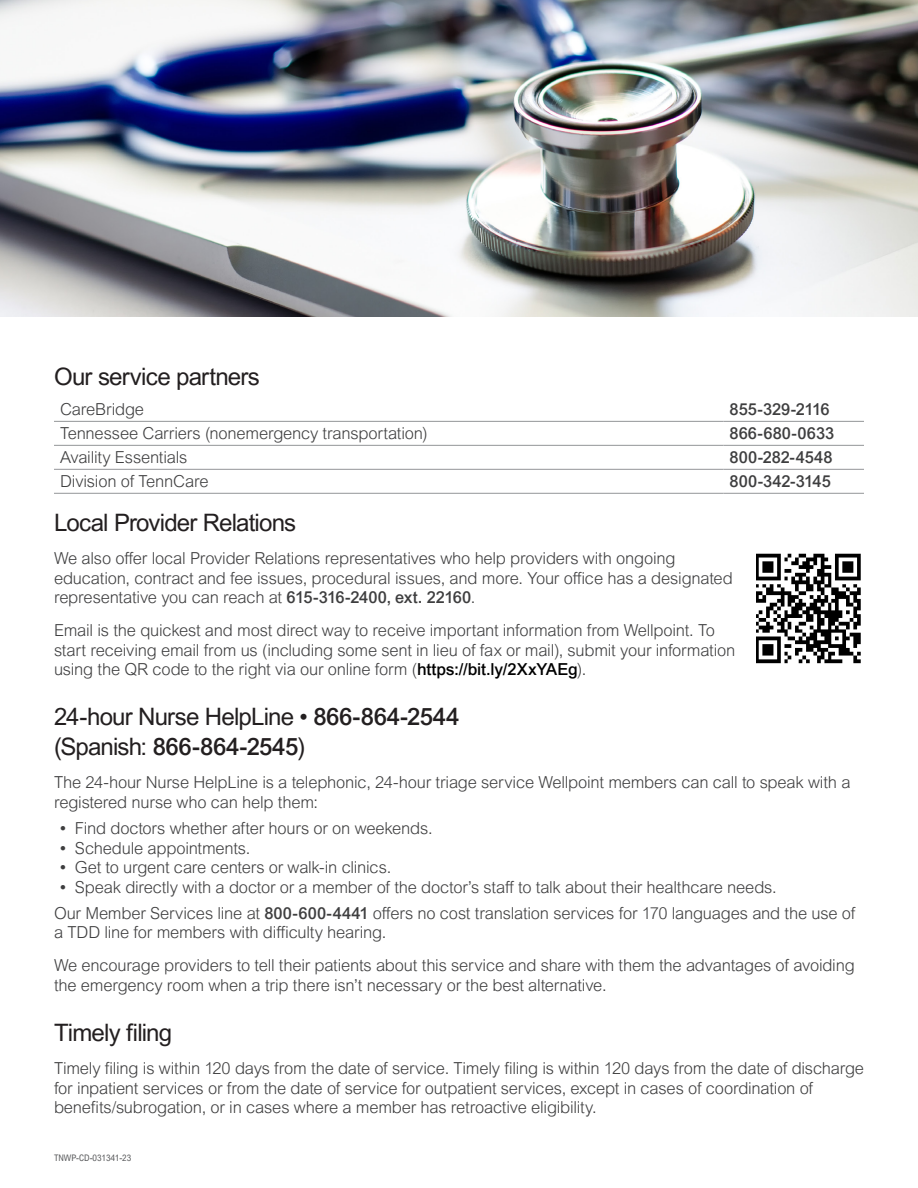
<style>
.page{position:relative;width:918px;height:1188px;background:#fff}
.page>*{position:absolute;margin:0;border:0;box-sizing:border-box;transform-origin:0 0}
.PR_Section_Headline{font:24px/30px "Arial MT Pro";letter-spacing:-.035em;color:#231f20}
.PR_Body_Copy{font:300 16.5px/19.5px "Arial MT Pro";letter-spacing:-.01em;color:#3e3e3f}
.PR_Body_Copy-2{font:500 16.5px "Arial MT Pro";color:#3e3e3f}
.PR_Disclosure{font:condensed 9px "Arial MT Pro";letter-spacing:-.005em;color:#57585a}
.s1{font-weight:500}
.s2{font-weight:500;color:#000}
</style>
<div class="page">
<hr style="left:54px;top:421px;width:670px;height:1px;background:#939598">
<hr style="left:724px;top:421px;width:140px;height:1px;background:#939598">
<hr style="left:54px;top:445px;width:670px;height:1px;background:#939598">
<hr style="left:724px;top:445px;width:140px;height:1px;background:#939598">
<hr style="left:54px;top:493px;width:670px;height:1px;background:#939598">
<hr style="left:724px;top:493px;width:140px;height:1px;background:#939598">
<hr style="left:54px;top:469px;width:670px;height:1px;background:#939598">
<hr style="left:724px;top:469px;width:140px;height:1px;background:#939598">
<img style="left:756px;top:554px;width:105px;height:110px">
<img style="left:0;top:0;width:918px;height:316px">
<p class="PR_Section_Headline" style="left:54px;top:362px;width:207px">Our service partners</p>
<p class="PR_Body_Copy" style="left:60px;top:400px;width:86px">CareBridge</p>
<p class="PR_Body_Copy-2" style="left:730px;top:400px;width:102px">855-329-2116</p>
<p class="PR_Body_Copy" style="left:60px;top:424px;width:369px">Tennessee Carriers (nonemergency transportation)</p>
<p class="PR_Body_Copy-2" style="left:730px;top:424px;width:106px">866-680-0633</p>
<p class="PR_Body_Copy" style="left:60px;top:448px;width:129px">Availity Essentials</p>
<p class="PR_Body_Copy-2" style="left:730px;top:448px;width:104px">800-282-4548</p>
<p class="PR_Body_Copy" style="left:60px;top:472px;width:150px">Division of TennCare</p>
<p class="PR_Body_Copy-2" style="left:730px;top:472px;width:103px">800-342-3145</p>
<p class="PR_Section_Headline" style="left:54px;top:509px;width:244px">Local Provider Relations</p>
<p class="PR_Body_Copy" style="left:54px;top:549px;width:680px">We also offer local Provider Relations representatives who help providers with ongoing education, contract and fee issues, procedural issues, and more. Your office has a designated representative you can reach at <span class="s1">615-316-2400, ext. 22160</span>.</p>
<p class="PR_Body_Copy" style="left:54px;top:621px;width:683px">Email is the quickest and most direct way to receive important information from Wellpoint. To start receiving email from us (including some sent in lieu of fax or mail), submit your information using the QR code to the right via our online form (<span class="s2">https://bit.ly/2XxYAEg</span>).</p>
<p class="PR_Section_Headline" style="left:54px;top:703px;width:407px">24-hour Nurse HelpLine • <span class="s1">866-864-2544 </span>(Spanish: <span class="s1">866-864-2545</span>)</p>
<p class="PR_Body_Copy" style="left:54px;top:774px;width:798px">The 24-hour Nurse HelpLine is a telephonic, 24-hour triage service Wellpoint members can call to speak with a registered nurse who can help them:</p>
<p class="PR_Body_Copy" style="left:60px;top:819px;width:374px"><span class="s1">•</span> Find doctors whether after hours or on weekends.</p>
<p class="PR_Body_Copy" style="left:60px;top:839px;width:192px"><span class="s1">•</span> Schedule appointments.</p>
<p class="PR_Body_Copy" style="left:60px;top:858px;width:333px"><span class="s1">•</span> Get to urgent care centers or walk-in clinics.</p>
<p class="PR_Body_Copy" style="left:60px;top:878px;width:718px"><span class="s1">•</span> Speak directly with a doctor or a member of the doctor’s staff to talk about their healthcare needs.</p>
<p class="PR_Body_Copy" style="left:54px;top:904px;width:803px">Our Member Services line at <span class="s1">800-600-4441</span> offers no cost translation services for 170 languages and the use of a TDD line for members with difficulty hearing.</p>
<p class="PR_Body_Copy" style="left:54px;top:957px;width:802px">We encourage providers to tell their patients about this service and share with them the advantages of avoiding the emergency room when a trip there isn’t necessary or the best alternative.</p>
<p class="PR_Section_Headline" style="left:54px;top:1019px;width:120px">Timely filing</p>
<p class="PR_Body_Copy" style="left:54px;top:1059px;width:812px">Timely filing is within 120 days from the date of service. Timely filing is within 120 days from the date of discharge for inpatient services or from the date of service for outpatient services, except in cases of coordination of benefits/subrogation, or in cases where a member has retroactive eligibility.</p>
<p class="PR_Disclosure" style="left:54px;top:1152px;width:79px">TNWP-CD-031341-23</p>
</div>
